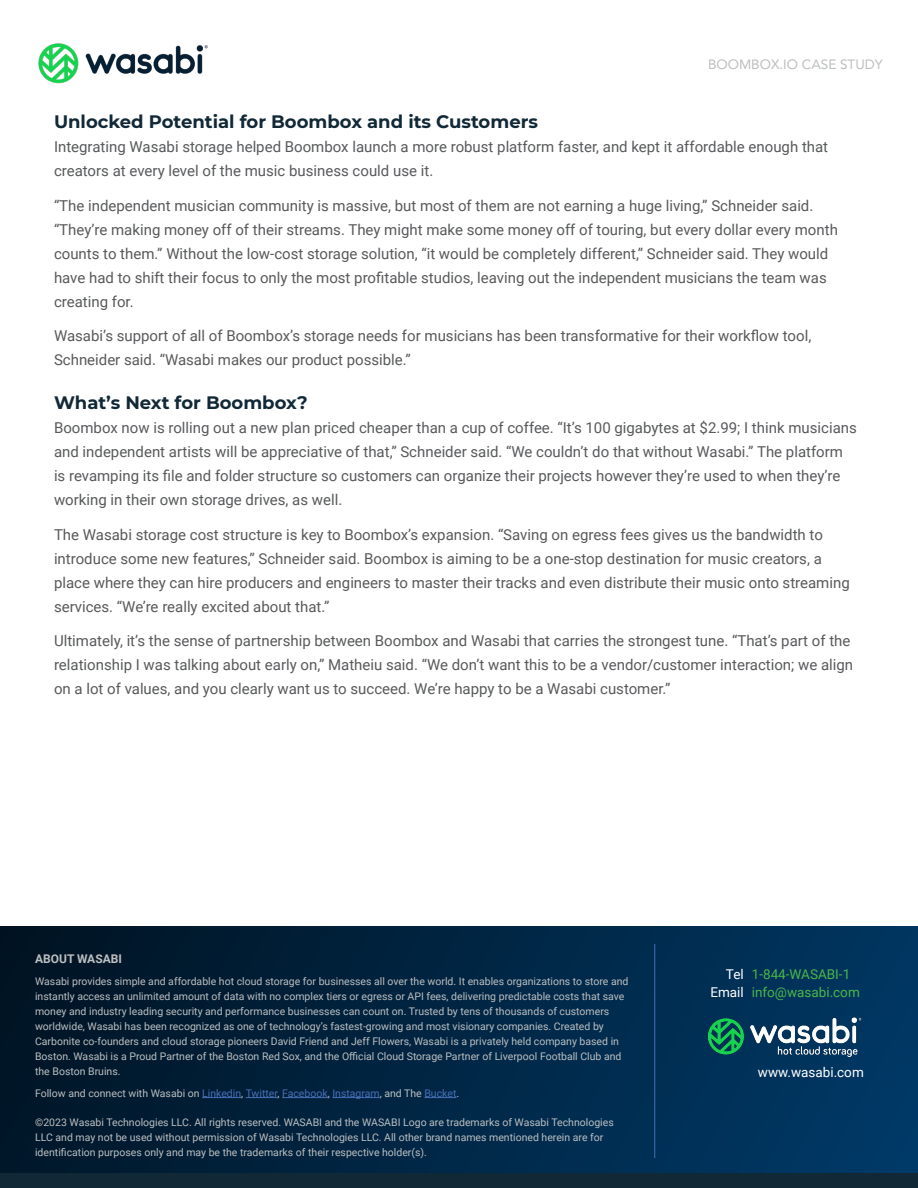
<style>
.page{position:relative;width:918px;height:1188px;background:#fff}
.page>*{position:absolute;margin:0;border:0;box-sizing:border-box;transform-origin:0 0}
.t1{font:700 18px "Montserrat";color:#112837}
.t2{font:15px/24px "Roboto";color:#58595b}
.t3{font:13.5px/18px "Roboto";color:#48b749}
.t4{font:13.5px/18px "Roboto";color:#fff;text-align:right}
.t5{font:13.5px "Avenir";color:#bcbec0}
.t6{font:700 12px "Roboto";color:#bcbec0}
.t7{font:10.5px/15px "Roboto";color:#bcbec0}
.s1{color:#466fb6}
</style>
<div class="page">
<img style="left:38px;top:43px;width:170px;height:41px">
<div style="left:0;top:1173px;width:918px;height:15px;background:#112837"></div>
<img style="left:0;top:927px;width:918px;height:246px">
<img style="left:705px;top:1014px;width:159px;height:46px">
<hr style="left:202px;top:1097px;width:39px;height:1px;background:#466fb6">
<hr style="left:246px;top:1097px;width:31px;height:1px;background:#466fb6">
<hr style="left:282px;top:1097px;width:46px;height:1px;background:#466fb6">
<hr style="left:332px;top:1097px;width:48px;height:1px;background:#466fb6">
<hr style="left:424px;top:1097px;width:32px;height:1px;background:#466fb6">
<hr style="left:654px;top:944px;width:1px;height:214px;background:#466fb6">
<p class="t5" style="left:708px;top:54px;width:176px">BOOMBOX.IO CASE STUDY</p>
<p class="t1" style="left:54px;top:109px;width:486px">Unlocked Potential for Boombox and its Customers</p>
<p class="t2" style="left:54px;top:134px;width:776px">Integrating Wasabi storage helped Boombox launch a more robust platform faster, and kept it affordable enough that creators at every level of the music business could use it.</p>
<p class="t2" style="left:54px;top:193px;width:785px">“The independent musician community is massive, but most of them are not earning a huge living,” Schneider said. “They’re making money off of their streams. They might make some money off of touring, but every dollar every month counts to them.” Without the low-cost storage solution, “it would be completely different,” Schneider said. They would have had to shift their focus to only the most profitable studios, leaving out the independent musicians the team was creating for.</p>
<p class="t2" style="left:54px;top:323px;width:759px">Wasabi’s support of all of Boombox’s storage needs for musicians has been transformative for their workflow tool,<br>Schneider said. “Wasabi makes our product possible.”</p>
<p class="t1" style="left:54px;top:390px;width:255px">What’s Next for Boombox?</p>
<p class="t2" style="left:54px;top:416px;width:804px">Boombox now is rolling out a new plan priced cheaper than a cup of coffee. “It’s 100 gigabytes at $2.99; I think musicians and independent artists will be appreciative of that,” Schneider said. “We couldn’t do that without Wasabi.” The platform is revamping its file and folder structure so customers can organize their projects however they’re used to when they’re working in their own storage drives, as well.</p>
<p class="t2" style="left:54px;top:522px;width:797px">The Wasabi storage cost structure is key to Boombox’s expansion. “Saving on egress fees gives us the bandwidth to introduce some new features,” Schneider said. Boombox is aiming to be a one-stop destination for music creators, a place where they can hire producers and engineers to master their tracks and even distribute their music onto streaming services. “We’re really excited about that.”</p>
<p class="t2" style="left:54px;top:629px;width:801px">Ultimately, it’s the sense of partnership between Boombox and Wasabi that carries the strongest tune. “That’s part of the relationship I was talking about early on,” Matheiu said. “We don’t want this to be a vendor/customer interaction; we align on a lot of values, and you clearly want us to succeed. We’re happy to be a Wasabi customer.”</p>
<p class="t6" style="left:35px;top:950px;width:88px">ABOUT WASABI</p>
<p class="t7" style="left:35px;top:973px;width:595px">Wasabi provides simple and affordable hot cloud storage for businesses all over the world. It enables organizations to store and instantly access an unlimited amount of data with no complex tiers or egress or API fees, delivering predictable costs that save money and industry leading security and performance businesses can count on. Trusted by tens of thousands of customers worldwide, Wasabi has been recognized as one of technology’s fastest-growing and most visionary companies. Created by Carbonite co-founders and cloud storage pioneers David Friend and Jeff Flowers, Wasabi is a privately held company based in Boston. Wasabi is a Proud Partner of the Boston Red Sox, and the Official Cloud Storage Partner of Liverpool Football Club and the Boston Bruins.</p>
<p class="t7" style="left:35px;top:1085px;width:426px">Follow and connect with Wasabi on <span class="s1">Linkedin</span>, <span class="s1">Twitter</span>, <span class="s1">Facebook</span>, <span class="s1">Instagram</span>, and The <span class="s1">Bucket</span>.</p>
<p class="t7" style="left:35px;top:1114px;width:580px">©2023 Wasabi Technologies LLC. All rights reserved. WASABI and the WASABI Logo are trademarks of Wasabi Technologies<br>LLC and may not be used without permission of Wasabi Technologies LLC. All other brand names mentioned herein are for identification purposes only and may be the trademarks of their respective holder(s).</p>
<p class="t4" style="left:710px;top:964px;width:35px">Tel<br>Email</p>
<p class="t3" style="left:752px;top:964px;width:110px">1-844-WASABI-1 info@wasabi.com</p>
<p class="t4" style="left:758px;top:1063px;width:107px">www.wasabi.com</p>
</div>
